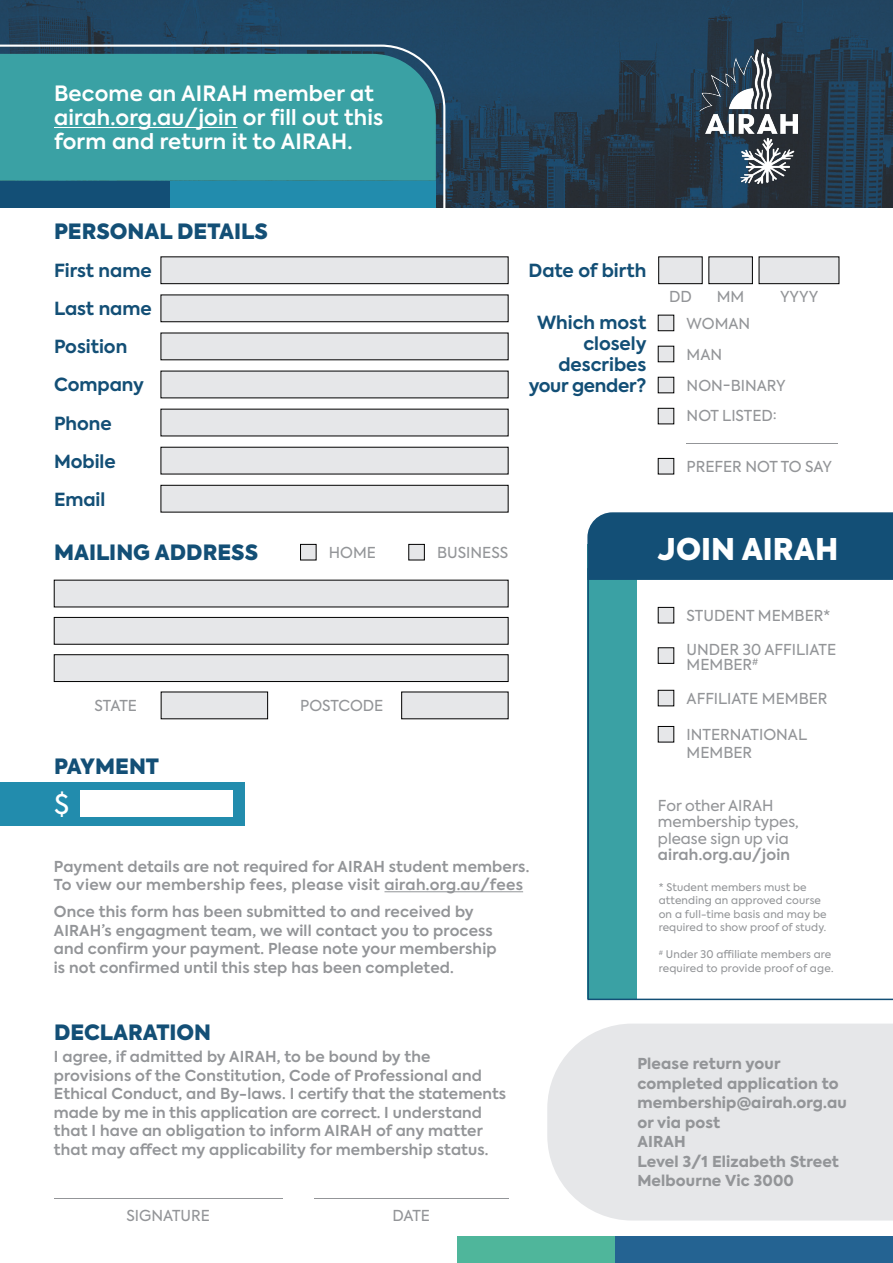
<style>
.page{position:relative;width:893px;height:1263px;background:#fff}
.page>*{position:absolute;margin:0;border:0;box-sizing:border-box;transform-origin:0 0}
.t1{font:900 29.85px "Axiforma";color:#fff}
.t2{font:26.85px "Axiforma";color:#fff}
.t3{font:600 21px/24px "Axiforma";letter-spacing:.01em;color:#fff}
.t4{font:900 21px "Axiforma";color:#134f76}
.t5{font:700 18px/21px "Axiforma";color:#134f76;text-align:right}
.t6{font:600 15px/18.5px "Axiforma";letter-spacing:.01em;color:#939598}
.t7{font:15px/16.5px "Axiforma";color:#939598}
.t8{font:800 15px/19.5px "Axiforma";letter-spacing:.01em;color:#939598}
.t9{font:10.5px/13.5px "Axiforma";letter-spacing:.015em;color:#939598}
.s1{font-weight:600}
</style>
<div class="page">
<svg style="left:587px;top:580px;width:306px;height:420px"></svg>
<div style="left:547px;top:1023px;width:346px;height:197px;background:#e6e7e9"></div>
<img style="left:0;top:0;width:893px;height:208px">
<img style="left:700px;top:49px;width:98px;height:134px">
<svg style="left:0;top:44px;width:446px;height:164px"></svg>
<hr style="left:54px;top:127px;width:183px;height:1px;background:#fff">
<div style="left:0;top:181px;width:170px;height:27px;background:#134f76"></div>
<div style="left:170px;top:181px;width:266px;height:27px;background:#228cad"></div>
<div style="left:587px;top:512px;width:306px;height:68px;background:#134f76"></div>
<div style="left:0;top:782px;width:245px;height:44px;background:#228cad"></div>
<div style="left:161px;top:257px;width:347px;height:27px;background:#e6e7e9;border:1px solid #000"></div>
<div style="left:658px;top:257px;width:44px;height:27px;background:#e6e7e9;border:1px solid #000"></div>
<div style="left:709px;top:257px;width:44px;height:27px;background:#e6e7e9;border:1px solid #000"></div>
<div style="left:759px;top:257px;width:80px;height:27px;background:#e6e7e9;border:1px solid #000"></div>
<div style="left:161px;top:295px;width:347px;height:27px;background:#e6e7e9;border:1px solid #000"></div>
<div style="left:161px;top:333px;width:347px;height:27px;background:#e6e7e9"></div>
<div style="left:161px;top:371px;width:347px;height:27px;background:#e6e7e9"></div>
<div style="left:658px;top:315px;width:16px;height:16px;background:#e6e7e9;border:1px solid #000"></div>
<div style="left:658px;top:607px;width:16px;height:16px;background:#e6e7e9;border:1px solid #000"></div>
<div style="left:658px;top:690px;width:16px;height:16px;background:#e6e7e9;border:1px solid #000"></div>
<div style="left:658px;top:647px;width:16px;height:17px;background:#e6e7e9;border:1px solid #000"></div>
<div style="left:658px;top:377px;width:16px;height:16px;background:#e6e7e9"></div>
<div style="left:658px;top:346px;width:16px;height:16px;background:#e6e7e9"></div>
<div style="left:658px;top:458px;width:16px;height:16px;background:#e6e7e9;border:1px solid #000"></div>
<div style="left:300px;top:544px;width:16px;height:16px;background:#e6e7e9;border:1px solid #000"></div>
<div style="left:409px;top:544px;width:16px;height:16px;background:#e6e7e9;border:1px solid #000"></div>
<div style="left:658px;top:408px;width:16px;height:16px;background:#e6e7e9;border:1px solid #000"></div>
<hr style="left:687px;top:443px;width:151px;height:1px;background:#939598">
<div style="left:161px;top:409px;width:347px;height:27px;background:#e6e7e9"></div>
<div style="left:161px;top:447px;width:347px;height:27px;background:#e6e7e9"></div>
<div style="left:161px;top:485px;width:347px;height:27px;background:#e6e7e9;border:1px solid #000"></div>
<div style="left:54px;top:580px;width:454px;height:27px;background:#e6e7e9"></div>
<div style="left:54px;top:617px;width:454px;height:27px;background:#e6e7e9;border:1px solid #000"></div>
<div style="left:54px;top:654px;width:454px;height:28px;background:#e6e7e9;border:1px solid #000"></div>
<div style="left:161px;top:692px;width:107px;height:27px;background:#e6e7e9"></div>
<div style="left:80px;top:790px;width:152px;height:27px;background:#fff"></div>
<div style="left:401px;top:692px;width:107px;height:27px;background:#e6e7e9"></div>
<hr style="left:384px;top:891px;width:139px;height:1px;background:#939598">
<div style="left:658px;top:726px;width:16px;height:16px;background:#e6e7e9;border:1px solid #000"></div>
<hr style="left:54px;top:1198px;width:229px;height:1px;background:#939598">
<hr style="left:314px;top:1198px;width:194px;height:1px;background:#939598">
<div style="left:458px;top:1236px;width:157px;height:27px;background:#4fb69b"></div>
<div style="left:615px;top:1236px;width:278px;height:27px;background:#246392"></div>
<p class="t3" style="left:54px;top:82px;width:331px">Become an AIRAH member at airah.org.au/join or fill out this form and return it to AIRAH.</p>
<p class="t4" style="left:54px;top:217px;width:215px">PERSONAL DETAILS</p>
<p class="t5" style="left:54px;top:260px;width:99px">First name</p>
<p class="t5" style="left:54px;top:298px;width:99px">Last name</p>
<p class="t5" style="left:54px;top:337px;width:75px">Position</p>
<p class="t5" style="left:54px;top:375px;width:91px">Company</p>
<p class="t5" style="left:54px;top:413px;width:59px">Phone</p>
<p class="t5" style="left:54px;top:451px;width:63px">Mobile</p>
<p class="t5" style="left:54px;top:489px;width:53px">Email</p>
<p class="t4" style="left:54px;top:538px;width:206px">MAILING ADDRESS</p>
<p class="t7" style="left:329px;top:544px;width:49px">HOME</p>
<p class="t7" style="left:95px;top:698px;width:44px">STATE</p>
<p class="t7" style="left:300px;top:698px;width:85px">POSTCODE</p>
<p class="t4" style="left:54px;top:752px;width:107px">PAYMENT</p>
<p class="t5" style="left:528px;top:260px;width:119px">Date of birth</p>
<p class="t7" style="left:669px;top:288px;width:24px">DD</p>
<p class="t7" style="left:717px;top:288px;width:29px">MM</p>
<p class="t7" style="left:780px;top:288px;width:40px">YYYY</p>
<p class="t5" style="left:529px;top:312px;width:119px">Which most closely describes your gender?</p>
<p class="t7" style="left:687px;top:315px;width:65px">WOMAN</p>
<p class="t7" style="left:687px;top:346px;width:37px">MAN</p>
<p class="t7" style="left:687px;top:377px;width:101px">NON-BINARY</p>
<p class="t7" style="left:687px;top:408px;width:92px">NOT LISTED:</p>
<p class="t7" style="left:687px;top:458px;width:147px">PREFER NOT TO SAY</p>
<p class="t7" style="left:437px;top:544px;width:73px">BUSINESS</p>
<p class="t1" style="left:658px;top:528px;width:182px">JOIN AIRAH</p>
<p class="t7" style="left:687px;top:607px;width:145px">STUDENT MEMBER*</p>
<p class="t7" style="left:687px;top:642px;width:151px;line-height:15px">UNDER 30 AFFILIATE<br>MEMBER<sup>#</sup></p>
<p class="t7" style="left:687px;top:690px;width:142px">AFFILIATE MEMBER</p>
<p class="t7" style="left:687px;top:726px;width:122px;line-height:18px">INTERNATIONAL<br>MEMBER</p>
<p class="t2" style="left:54px;top:786px;width:17px">$</p>
<p class="t6" style="left:54px;top:857px;width:477px">Payment details are not required for AIRAH student members.<br>To view our membership fees, please visit airah.org.au/fees</p>
<p class="t6" style="left:54px;top:903px;width:444px">Once this form has been submitted to and received by AIRAH’s engagment team, we will contact you to process and confirm your payment. Please note your membership is not confirmed until this step has been completed.</p>
<p class="t4" style="left:54px;top:1017px;width:159px">DECLARATION</p>
<p class="t6" style="left:54px;top:1048px;width:454px">I agree, if admitted by AIRAH, to be bound by the provisions of the Constitution, Code of Professional and Ethical Conduct, and By-laws. I certify that the statements made by me in this application are correct. I understand that I have an obligation to inform AIRAH of any matter that may affect my applicability for membership status.</p>
<p class="t7" style="left:126px;top:1207px;width:85px">SIGNATURE</p>
<p class="t7" style="left:392px;top:1207px;width:39px">DATE</p>
<p class="t7" style="left:658px;top:797px;width:142px">For other AIRAH membership types, please sign up via <span class="s1">airah.org.au/join</span></p>
<p class="t9" style="left:659px;top:880px;width:170px">* Student members must be attending an approved course on a full-time basis and may be required to show proof of study.</p>
<p class="t9" style="left:659px;top:948px;width:176px"><sup>#</sup> Under 30 affiliate members are required to provide proof of age.</p>
<p class="t8" style="left:637px;top:1054px;width:211px">Please return your completed application to membership@airah.org.au or via post<br>AIRAH<br>Level 3/1 Elizabeth Street<br>Melbourne Vic 3000</p>
</div>
